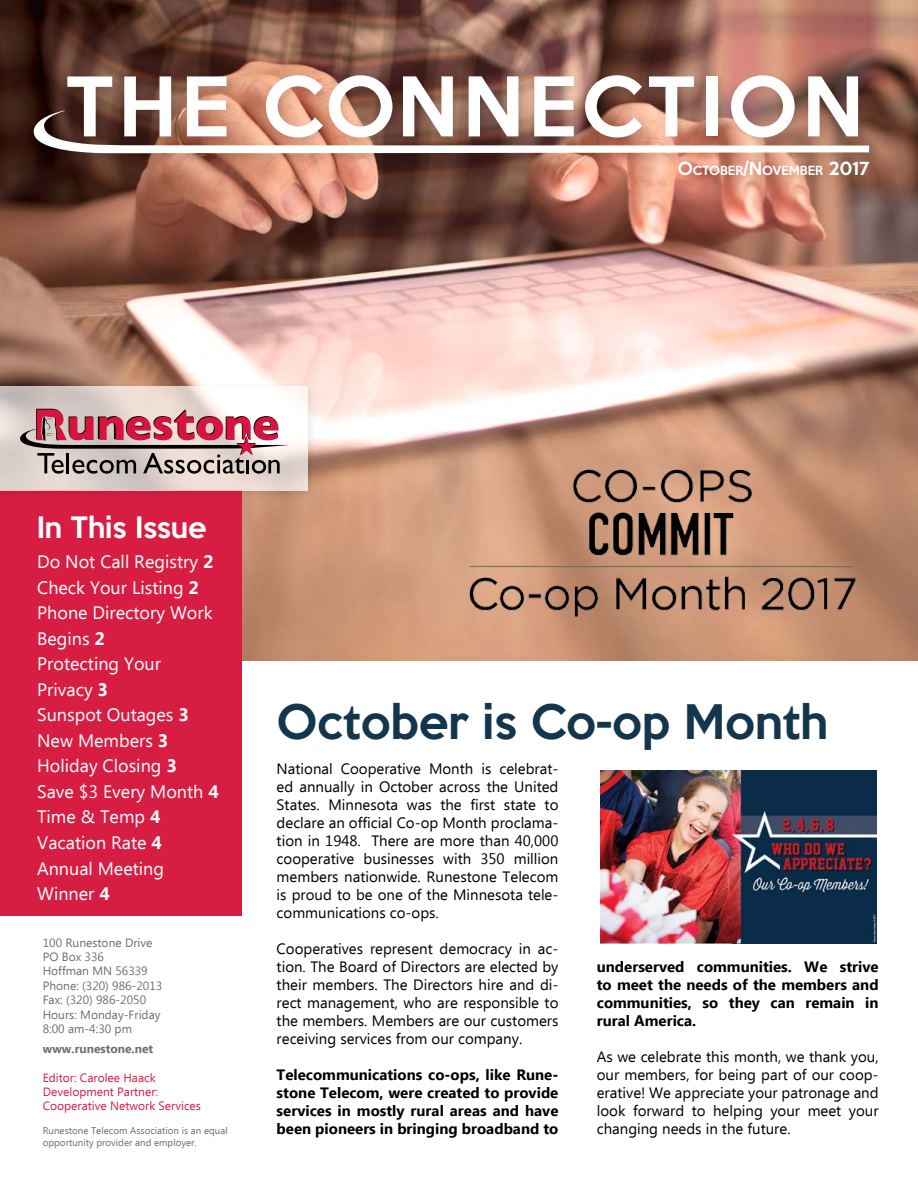
<style>
.page{position:relative;width:918px;height:1188px;background:#fff}
.page>*{position:absolute;margin:0;border:0;box-sizing:border-box;transform-origin:0 0}
.t1{font:500 75px "Keep Calm";letter-spacing:.06em;color:#fff}
.t2{font:500 43.5px "Keep Calm";color:#14364d}
.t3{font:500 27px "Keep Calm";color:#fff}
.t4{font:18px/25.5px "Ebrima";color:#fff}
.t5{font:15px/18px "Ebrima";color:#000;text-align:justify}
.t6{font:700 15px/18px "Ebrima";color:#000;text-align:justify}
.t7{font:12px/14.4px "Ebrima";color:#6d6e71}
.t8{font:12px/14.4px "Ebrima";color:#d71e42}
.t9{font:700 12px "Ebrima";color:#6d6e71}
.t10{font:500 11.55px "Keep Calm";color:#fff}
.t11{font:9.75px/11.7px "Ebrima";color:#6d6e71}
.s1{font-size:16.5px}
.s2{font-weight:700}
</style>
<div class="page">
<img style="left:0;top:0;width:918px;height:661px">
<div style="left:0;top:490px;width:242px;height:426px;background:#d71e42"></div>
<div style="left:0;top:380px;width:319px;height:122px;background:#000;opacity:.13"></div>
<svg style="left:0;top:386px;width:308px;height:104px"></svg>
<svg style="left:20px;top:409px;width:271px;height:65px;background:#bb8d92"></svg>
<div style="left:62px;top:70px;width:807px;height:79px;background:#000;opacity:.13"></div>
<div style="left:673px;top:155px;width:207px;height:32px;background:#000;opacity:.13"></div>
<div style="left:29px;top:105px;width:852px;height:60px;background:#000;opacity:.13"></div>
<svg style="left:33px;top:110px;width:836px;height:43px"></svg>
<img style="left:600px;top:771px;width:276px;height:172px">
<img style="left:411px;top:431px;width:507px;height:214px">
<h1 class="t1" style="left:65px;top:42px;width:800px">THE CONNECTION</h1>
<p class="t10" style="left:677px;top:160px;width:193px"><span class="s1">O</span>CTOBER<span class="s1">/N</span>OVEMBER <span class="s1">2017</span></p>
<h3 class="t3" style="left:37px;top:504px;width:171px">In This Issue</h3>
<p class="t4" style="left:37px;top:550px;width:183px">Do Not Call Registry <span class="s2">2<br></span>Check Your Listing <span class="s2">2<br></span>Phone Directory Work<br>Begins <span class="s2">2<br></span>Protecting Your<br>Privacy <span class="s2">3<br></span>Sunspot Outages <span class="s2">3<br></span>New Members <span class="s2">3<br></span>Holiday Closing <span class="s2">3<br></span>Save $3 Every Month <span class="s2">4<br></span>Time &amp; Temp <span class="s2">4<br></span>Vacation Rate <span class="s2">4<br></span>Annual Meeting<br>Winner <span class="s2">4</span></p>
<p class="t7" style="left:43px;top:936px;width:121px">100 Runestone Drive<br>PO Box 336<br>Hoffman MN 56339<br>Phone: (320) 986-2013<br>Fax: (320) 986-2050<br>Hours: Monday-Friday<br>8:00 am-4:30 pm</p>
<p class="t9" style="left:43px;top:1040px;width:112px">www.runestone.net</p>
<p class="t8" style="left:43px;top:1071px;width:160px">Editor: Carolee Haack<br>Development Partner:<br>Cooperative Network Services</p>
<p class="t11" style="left:43px;top:1125px;width:187px">Runestone Telecom Association is an equal opportunity provider and employer.</p>
<h2 class="t2" style="left:276px;top:684px;width:553px">October is Co-op Month</h2>
<p class="t5" style="left:277px;top:761px;width:283px">National Cooperative Month is celebrat&shy;ed annually in October across the United States. Minnesota was the first state to declare an official Co-op Month proclama&shy;tion in 1948. There are more than 40,000 cooperative businesses with 350 million members nationwide. Runestone Telecom is proud to be one of the Minnesota tele&shy;communications co-ops.</p>
<p class="t5" style="left:277px;top:941px;width:283px">Cooperatives represent democracy in ac&shy;tion. The Board of Directors are elected by their members. The Directors hire and di&shy;rect management, who are responsible to the members. Members are our customers receiving services from our company.</p>
<p class="t6" style="left:277px;top:1067px;width:283px">Telecommunications co-ops, like Rune&shy;stone Telecom, were created to provide services in mostly rural areas and have been pioneers in bringing broadband to</p>
<p class="t6" style="left:597px;top:958px;width:283px">underserved communities. We strive to meet the needs of the members and communities, so they can remain in rural America.</p>
<p class="t5" style="left:597px;top:1049px;width:283px">As we celebrate this month, we thank you, our members, for being part of our coop&shy;erative! We appreciate your patronage and look forward to helping your meet your changing needs in the future.</p>
</div>
